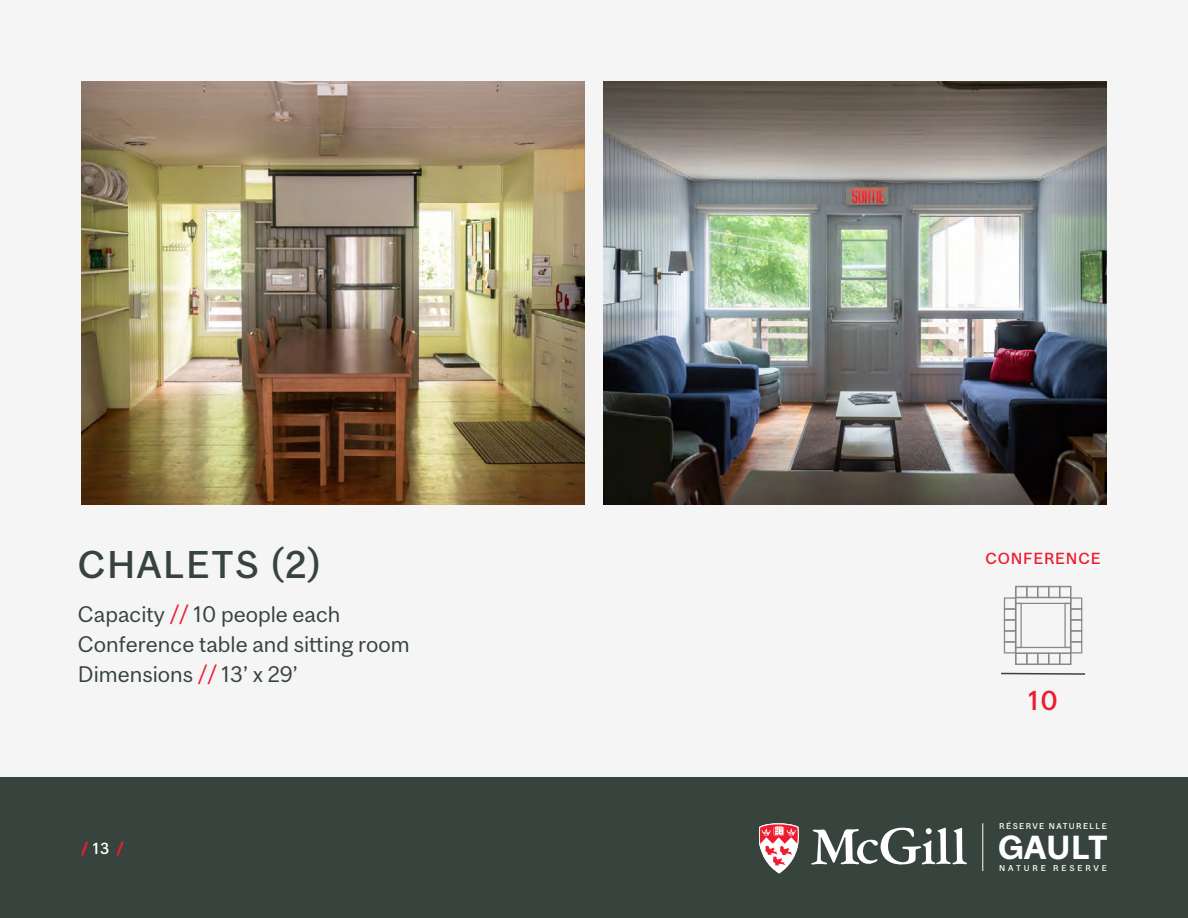
<style>
.page{position:relative;width:1188px;height:918px;background:#fff}
.page>*{position:absolute;margin:0;border:0;box-sizing:border-box;transform-origin:0 0}
.t1{font:500 36px "Mc Gill Sans";letter-spacing:.04em;color:#37433d}
.t2{font:700 31.05px "Mc Gill Sans";color:#fff}
.t3{font:500 25.5px "Mc Gill Sans";color:#ed1d31}
.t4{font:21px "Mc Gill Sans";color:#37433d}
.t5{font:500 15px "Mc Gill Sans";letter-spacing:.05em;color:#ed1d31}
.t6{font:700 15px "Mc Gill Sans";color:#ed1d31}
.t7{font:500 7.8px "Mc Gill Sans";letter-spacing:.17em;color:#fff}
.t8{font:500 7.8px "Mc Gill Sans";letter-spacing:.355em;color:#fff}
.s1{color:#ed1d31}
.s2{font-weight:500;color:#fff}
</style>
<div class="page">
<div style="left:0;top:0;width:1188px;height:777px;background:#f5f5f5"></div>
<img style="left:81px;top:81px;width:504px;height:423px">
<img style="left:603px;top:81px;width:504px;height:423px">
<div style="left:1015px;top:586px;width:13px;height:12px;border:1px solid #878985"></div>
<div style="left:1026px;top:586px;width:12px;height:12px;border:1px solid #878985"></div>
<div style="left:1048px;top:586px;width:12px;height:12px;border:1px solid #878985"></div>
<div style="left:1037px;top:586px;width:12px;height:12px;border:1px solid #878985"></div>
<div style="left:1059px;top:586px;width:12px;height:12px;border:1px solid #878985"></div>
<div style="left:1015px;top:653px;width:13px;height:12px;border:1px solid #878985"></div>
<div style="left:1026px;top:653px;width:12px;height:12px;border:1px solid #878985"></div>
<div style="left:1048px;top:653px;width:12px;height:12px;border:1px solid #878985"></div>
<div style="left:1037px;top:653px;width:12px;height:12px;border:1px solid #878985"></div>
<div style="left:1059px;top:653px;width:12px;height:12px;border:1px solid #878985"></div>
<div style="left:1070px;top:597px;width:12px;height:13px;border:1px solid #878985"></div>
<div style="left:1070px;top:608px;width:12px;height:13px;border:1px solid #878985"></div>
<div style="left:1070px;top:630px;width:12px;height:13px;border:1px solid #878985"></div>
<div style="left:1070px;top:619px;width:12px;height:13px;border:1px solid #878985"></div>
<div style="left:1070px;top:641px;width:12px;height:13px;border:1px solid #878985"></div>
<div style="left:1004px;top:597px;width:12px;height:13px;border:1px solid #878985"></div>
<div style="left:1004px;top:608px;width:12px;height:13px;border:1px solid #878985"></div>
<div style="left:1004px;top:630px;width:12px;height:13px;border:1px solid #878985"></div>
<div style="left:1004px;top:619px;width:12px;height:13px;border:1px solid #878985"></div>
<div style="left:1004px;top:641px;width:12px;height:13px;border:1px solid #878985"></div>
<div style="left:1015px;top:597px;width:56px;height:7px;border:1px solid #878985"></div>
<div style="left:1015px;top:647px;width:56px;height:7px;border:1px solid #878985"></div>
<div style="left:1015px;top:603px;width:7px;height:45px;border:1px solid #878985"></div>
<div style="left:1064px;top:603px;width:7px;height:45px;border:1px solid #878985"></div>
<svg style="left:1001px;top:672px;width:85px;height:3px"></svg>
<div style="left:0;top:777px;width:1188px;height:141px;background:#37433d"></div>
<hr style="left:983px;top:823px;width:1px;height:48px;background:#fff">
<svg style="left:811px;top:827px;width:156px;height:38px"></svg>
<svg style="left:759px;top:824px;width:40px;height:49px"></svg>
<p class="t1" style="left:78px;top:543px;width:246px">CHALETS (2)</p>
<p class="t4" style="left:78px;top:601px;width:264px">Capacity <span class="s1">//</span> 10 people each</p>
<p class="t4" style="left:78px;top:631px;width:333px">Conference table and sitting room</p>
<p class="t4" style="left:78px;top:661px;width:222px">Dimensions <span class="s1">//</span> 13’ x 29’</p>
<p class="t6" style="left:81px;top:839px;width:44px">/ <span class="s2">13</span> /</p>
<p class="t5" style="left:986px;top:550px;width:117px">CONFERENCE</p>
<p class="t3" style="left:1028px;top:685px;width:31px">10</p>
<p class="t7" style="left:999px;top:821px;width:109px">RÉSERVE NATURELLE</p>
<h2 class="t2" style="left:998px;top:828px;width:111px">GAULT</h2>
<p class="t8" style="left:999px;top:864px;width:109px">NATURE RESERVE</p>
</div>
